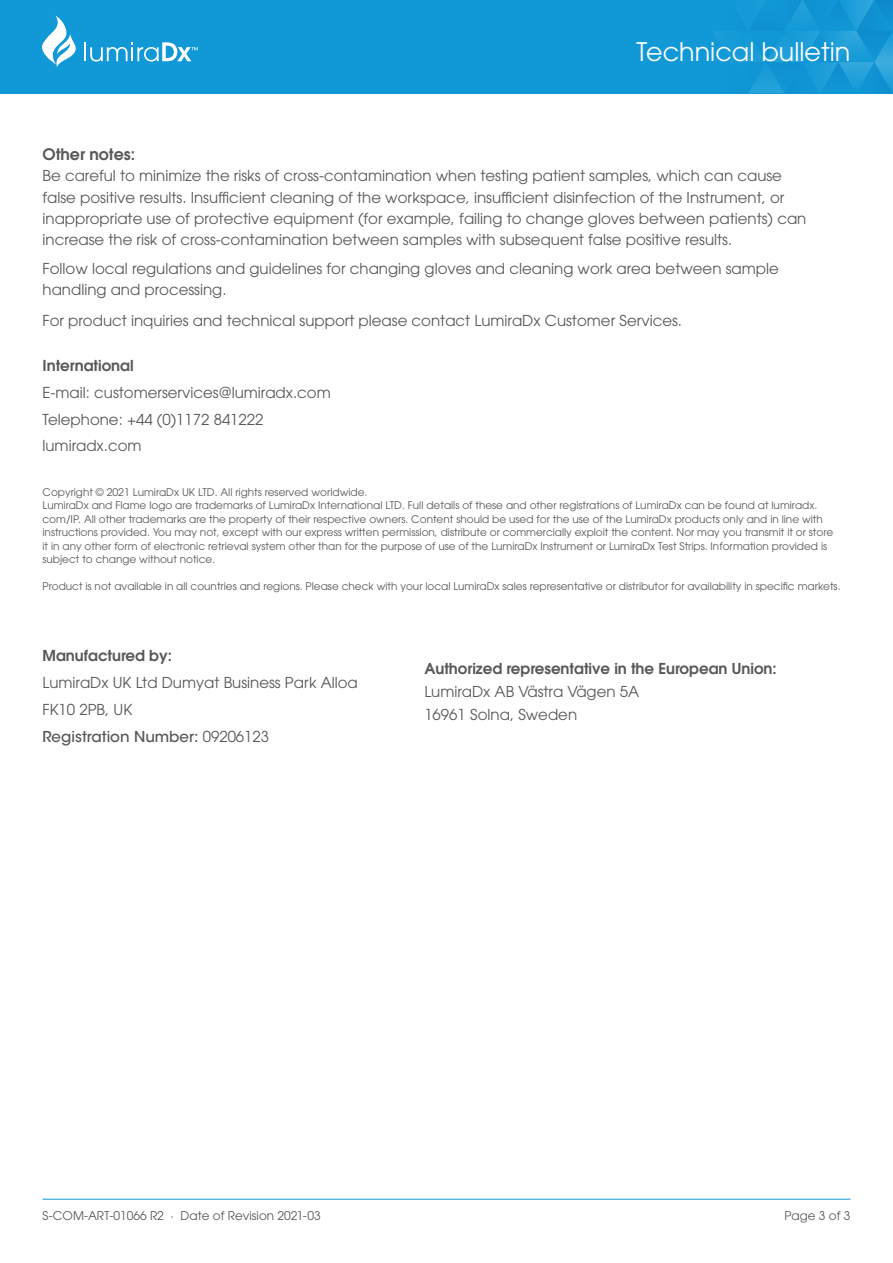
<style>
.page{position:relative;width:893px;height:1263px;background:#fff}
.page>*{position:absolute;margin:0;border:0;box-sizing:border-box;transform-origin:0 0}
.t1{font:25.5px "ITC Avant Garde Std";color:#fff}
.t2{font:600 15.75px "ITC Avant Garde Std";color:#57585a}
.t3{font:15px/21px "ITC Avant Garde Std";color:#57585a}
.t4{font:600 15px "ITC Avant Garde Std";color:#57585a}
.t5{font:500 15px "ITC Avant Garde Std";color:#57585a}
.t6{font:12px "ITC Avant Garde Std";color:#57585a}
.t7{font:10.5px/13.5px "ITC Avant Garde Std";color:#57585a}
.s1{font-weight:400}
</style>
<div class="page">
<div style="left:0;top:0;width:893px;height:94px;background:#1199d7"></div>
<svg style="left:749px;top:0;width:144px;height:93px"></svg>
<svg style="left:42px;top:16px;width:34px;height:51px"></svg>
<svg style="left:84px;top:42px;width:114px;height:20px"></svg>
<hr style="left:43px;top:1199px;width:807px;height:1px;background:#1199d7">
<p class="t1" style="left:637px;top:36px;width:215px">Technical bulletin</p>
<p class="t2" style="left:43px;top:144px;width:94px">Other notes:</p>
<p class="t3" style="left:43px;top:165px;width:741px">Be careful to minimize the risks of cross-contamination when testing patient samples, which can cause</p>
<p class="t3" style="left:43px;top:186px;width:765px">false positive results. Insufficient cleaning of the workspace, insufficient disinfection of the Instrument, or inappropriate use of protective equipment (for example, failing to change gloves between patients) can increase the risk of cross-contamination between samples with subsequent false positive results.</p>
<p class="t3" style="left:43px;top:258px;width:738px">Follow local regulations and guidelines for changing gloves and cleaning work area between sample handling and processing.</p>
<p class="t3" style="left:43px;top:310px;width:641px">For product inquiries and technical support please contact LumiraDx Customer Services.</p>
<p class="t4" style="left:43px;top:356px;width:93px">International</p>
<p class="t3" style="left:43px;top:382px;width:290px">E-mail: customerservices@lumiradx.com</p>
<p class="t3" style="left:43px;top:408px;width:223px">Telephone: +44 (0)1172 841222</p>
<p class="t3" style="left:43px;top:435px;width:101px">lumiradx.com</p>
<p class="t7" style="left:43px;top:485px;width:326px">Copyright © 2021 LumiraDx UK LTD. All rights reserved worldwide.</p>
<p class="t7" style="left:43px;top:499px;width:792px">LumiraDx and Flame logo are trademarks of LumiraDx International LTD. Full details of these and other registrations of LumiraDx can be found at lumiradx. com/IP. All other trademarks are the property of their respective owners. Content should be used for the use of the LumiraDx products only and in line with instructions provided. You may not, except with our express written permission, distribute or commercially exploit the content. Nor may you transmit it or store it in any other form of electronic retrieval system other than for the purpose of use of the LumiraDx Instrument or LumiraDx Test Strips. Information provided is subject to change without notice.</p>
<p class="t7" style="left:43px;top:579px;width:800px">Product is not available in all countries and regions. Please check with your local LumiraDx sales representative or distributor for availability in specific markets.</p>
<p class="t4" style="left:43px;top:646px;width:131px">Manufactured by:</p>
<p class="t3" style="left:43px;top:672px;width:317px">LumiraDx UK Ltd Dumyat Business Park Alloa</p>
<p class="t3" style="left:43px;top:699px;width:91px">FK10 2PB, UK</p>
<p class="t5" style="left:43px;top:727px;width:228px">Registration Number: <span class="s1">09206123</span></p>
<p class="t4" style="left:424px;top:659px;width:354px">Authorized representative in the European Union:</p>
<p class="t3" style="left:424px;top:681px;width:216px">LumiraDx AB Västra Vägen 5A</p>
<p class="t3" style="left:424px;top:703px;width:154px">16961 Solna, Sweden</p>
<p class="t6" style="left:43px;top:1208px;width:280px">S-COM-ART-01066 R2 · Date of Revision 2021-03</p>
<p class="t6" style="left:784px;top:1208px;width:68px">Page 3 of 3</p>
</div>
